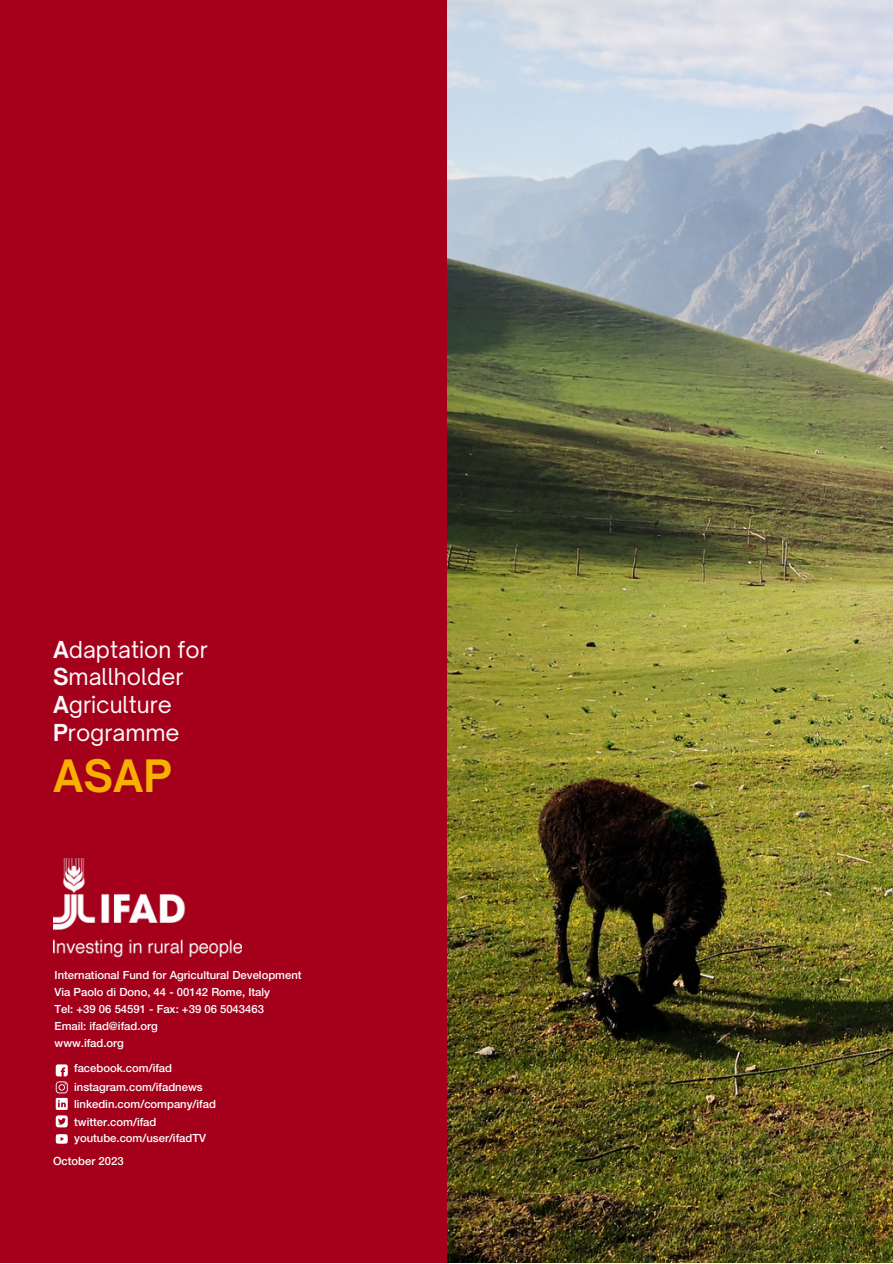
<style>
.page{position:relative;width:893px;height:1264px;background:#fff}
.page>*{position:absolute;margin:0;border:0;box-sizing:border-box;transform-origin:0 0}
.t1{font:700 42.75px "Open Sauce One";color:#f9b500}
.t2{font:22.35px/27.6px "Open Sauce One";color:#fff}
.t3{font:500 11.25px "Helvetica Neue LT Std";color:#fff}
.s1{font-weight:700}
</style>
<div class="page">
<img style="left:446px;top:0;width:446px;height:1262px">
<div style="left:0;top:0;width:446px;height:1262px;background:#a4001c"></div>
<svg style="left:56px;top:1064px;width:11px;height:45px"></svg>
<svg style="left:56px;top:1115px;width:11px;height:12px"></svg>
<svg style="left:56px;top:1134px;width:11px;height:9px"></svg>
<img style="left:53px;top:858px;width:189px;height:99px">
<h2 class="t2" style="left:53px;top:635px;width:156px"><span class="s1">A</span>daptation for<br><span class="s1">S</span>mallholder<br><span class="s1">A</span>griculture<br><span class="s1">P</span>rogramme</h2>
<h1 class="t1" style="left:53px;top:749px;width:120px">ASAP</h1>
<p class="t3" style="left:55px;top:971px;width:248px">International Fund for Agricultural Development</p>
<p class="t3" style="left:55px;top:1005px;width:211px">Tel: +39 06 54591 - Fax: +39 06 5043463</p>
<p class="t3" style="left:55px;top:988px;width:217px">Via Paolo di Dono, 44 - 00142 Rome, Italy</p>
<p class="t3" style="left:55px;top:1022px;width:105px">Email: ifad@ifad.org</p>
<p class="t3" style="left:55px;top:1038px;width:71px">www.ifad.org</p>
<p class="t3" style="left:74px;top:1064px;width:99px">facebook.com/ifad</p>
<p class="t3" style="left:74px;top:1082px;width:130px">instagram.com/ifadnews</p>
<p class="t3" style="left:74px;top:1100px;width:143px">linkedin.com/company/ifad</p>
<p class="t3" style="left:74px;top:1117px;width:84px">twitter.com/ifad</p>
<p class="t3" style="left:74px;top:1134px;width:133px">youtube.com/user/ifadTV</p>
<p class="t3" style="left:53px;top:1156px;width:72px">October 2023</p>
</div>
